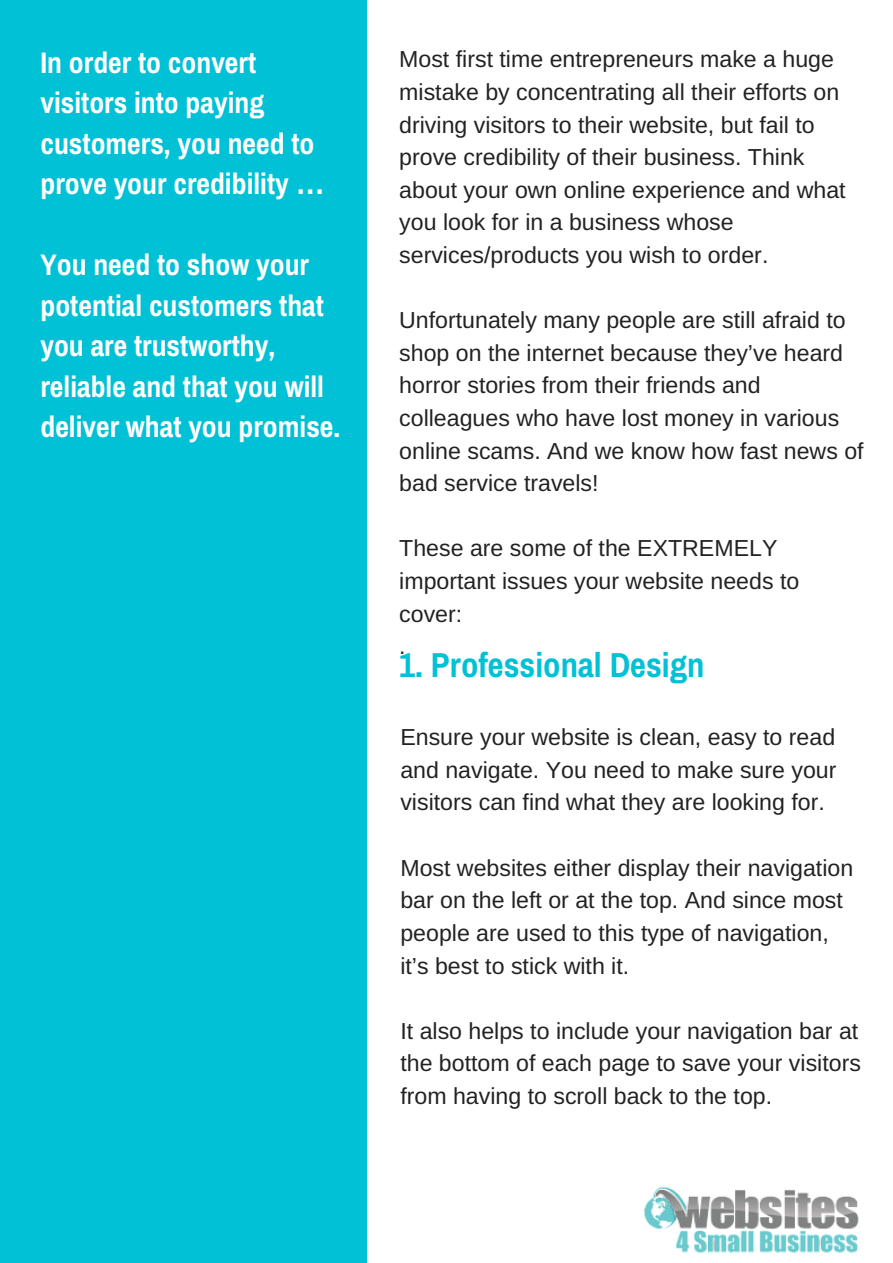
<style>
.page{position:relative;width:893px;height:1263px;background:#fff}
.page>*{position:absolute;margin:0;border:0;box-sizing:border-box;transform-origin:0 0}
.t1{font:700 34.65px "Archivo Narrow";color:#00c1d5}
.t2{font:700 29.7px/40.5px "Archivo Narrow";color:#fff}
.t3{font:23.1px/32.5px "Arimo";color:#222}
.s1{font-family:"Arimo"}
</style>
<div class="page">
<div style="left:0;top:0;width:366px;height:1262px;background:#00c1d5"></div>
<img style="left:644px;top:1186px;width:215px;height:67px">
<p class="t2" style="left:40px;top:42px;width:286px">In order to convert visitors into paying customers, you need to prove your credibility <span class="s1">…</span></p>
<p class="t2" style="left:40px;top:244px;width:301px">You need to show your potential customers that you are trustworthy, reliable and that you will deliver what you promise.</p>
<p class="t3" style="left:399px;top:43px;width:448px">Most first time entrepreneurs make a huge mistake by concentrating all their efforts on driving visitors to their website, but fail to prove credibility of their business. Think about your own online experience and what you look for in a business whose services/products you wish to order.</p>
<p class="t3" style="left:399px;top:304px;width:466px">Unfortunately many people are still afraid to shop on the internet because they’ve heard horror stories from their friends and colleagues who have lost money in various online scams. And we know how fast news of bad service travels!</p>
<p class="t3" style="left:399px;top:532px;width:401px">These are some of the EXTREMELY important issues your website needs to cover:<br>.</p>
<h1 class="t1" style="left:399px;top:644px;width:307px">1. Professional Design</h1>
<p class="t3" style="left:400px;top:721px;width:437px;text-align:justify">Ensure your website is clean, easy to read and navigate. You need to make sure your visitors can find what they are looking for.</p>
<p class="t3" style="left:400px;top:851px;width:454px">Most websites either display their navigation bar on the left or at the top. And since most people are used to this type of navigation, it’s best to stick with it.</p>
<p class="t3" style="left:400px;top:1014px;width:462px;text-align:justify">It also helps to include your navigation bar at the bottom of each page to save your visitors from having to scroll back to the top.</p>
</div>
